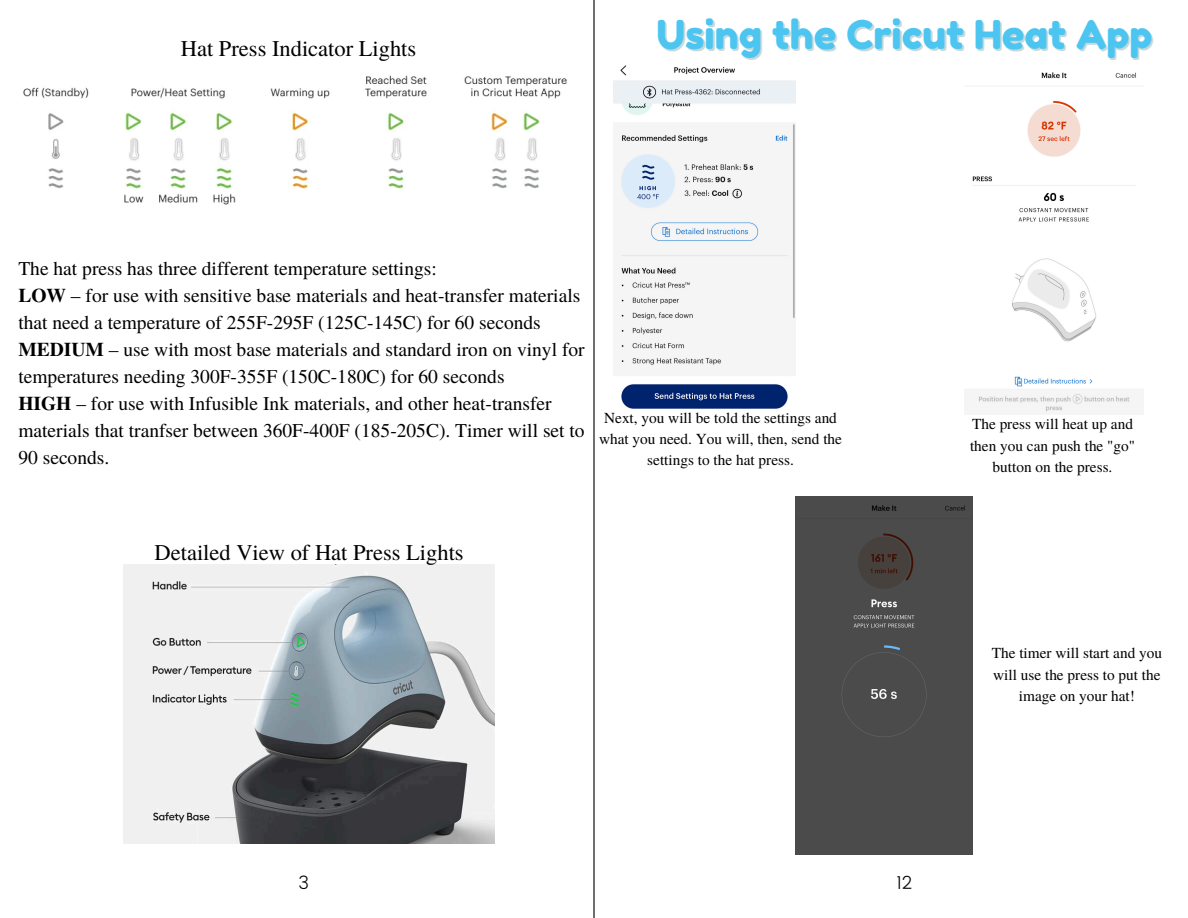
<style>
.page{position:relative;width:1188px;height:918px;background:#fff}
.page>*{position:absolute;margin:0;border:0;box-sizing:border-box;transform-origin:0 0}
.t1{font:39.6px "Fredoka One";color:#4dc5f1}
.t2{font:22.5px "Te X Gyre Termes";color:#000}
.t3{font:19.5px/27px "Te X Gyre Termes";color:#000}
.t4{font:300 18px "Poppins";color:#000}
.t5{font:15.3px/21.1px "Te X Gyre Termes";color:#000;text-align:center}
.s1{font-weight:700}
</style>
<div class="page">
<hr style="left:593px;top:0;width:2px;height:918px;background:#000">
<img style="left:23px;top:75px;width:544px;height:130px">
<img style="left:124px;top:565px;width:371px;height:279px">
<img style="left:614px;top:65px;width:182px;height:344px">
<img style="left:965px;top:72px;width:178px;height:341px">
<div style="left:795px;top:496px;width:177px;height:358px;background:#4b4b4b"></div>
<h1 class="t2" style="left:181px;top:33px;width:237px">Hat Press Indicator Lights</h1>
<p class="t1" style="left:656px;top:11px;width:498px">Using the Cricut Heat App</p>
<p class="t3" style="left:18px;top:254px;width:568px">The hat press has three different temperature settings:<br><span class="s1">LOW</span> – for use with sensitive base materials and heat-transfer materials that need a temperature of 255F-295F (125C-145C) for 60 seconds <span class="s1">MEDIUM</span> – use with most base materials and standard iron on vinyl for temperatures needing 300F-355F (150C-180C) for 60 seconds<br><span class="s1">HIGH</span> – for use with Infusible Ink materials, and other heat-transfer materials that tranfser between 360F-400F (185-205C). Timer will set to 90 seconds.</p>
<p class="t5" style="left:599px;top:406px;width:244px">Next, you will be told the settings and what you need. You will, then, send the settings to the hat press.</p>
<p class="t5" style="left:970px;top:413px;width:166px">The press will heat up and then you can push the "go" button on the press.</p>
<p class="t2" style="left:155px;top:536px;width:311px">Detailed View of Hat Press Lights</p>
<p class="t5" style="left:992px;top:642px;width:172px">The timer will start and you will use the press to put the image on your hat!</p>
<p class="t4" style="left:299px;top:872px;width:12px">3</p>
<p class="t4" style="left:897px;top:872px;width:17px">12</p>
</div>
